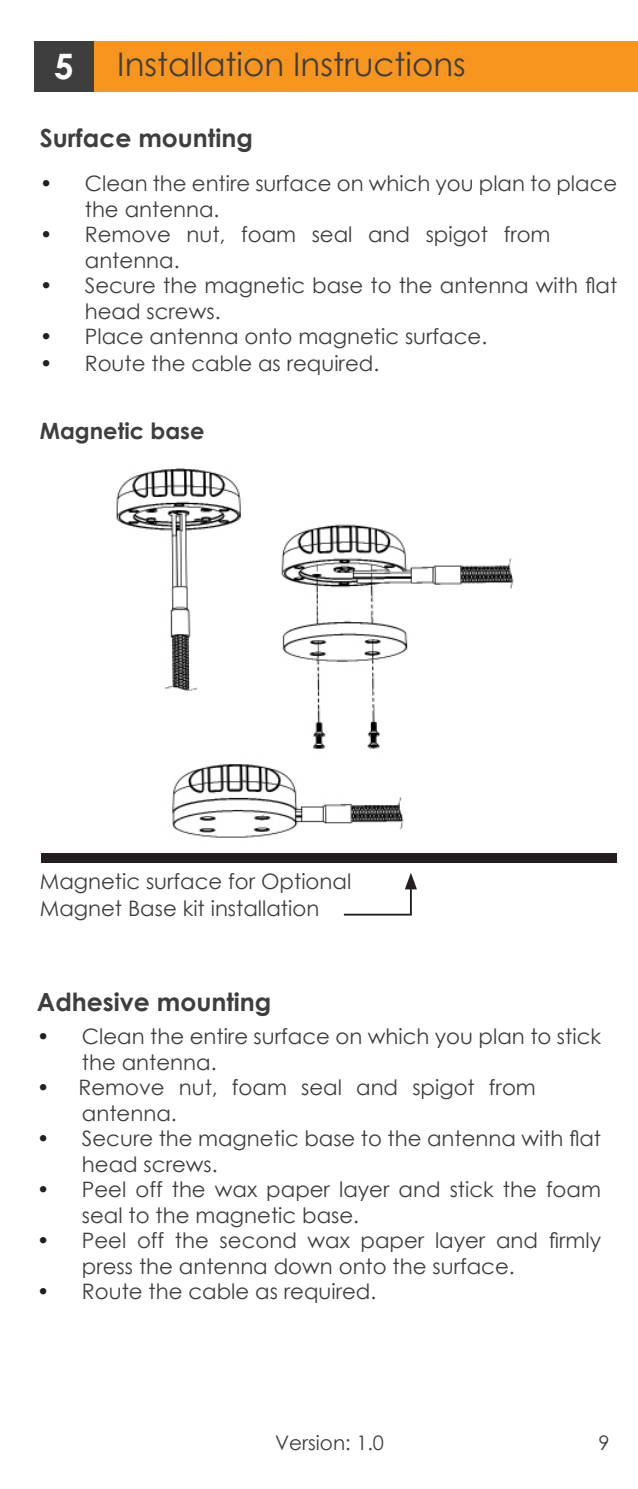
<style>
.page{position:relative;width:638px;height:1489px;background:#fff}
.page>*{position:absolute;margin:0;border:0;box-sizing:border-box;transform-origin:0 0}
.t1{font:700 35px "Century Gothic";color:#fff}
.t2{font:32.5px "Century Gothic";color:#3e3e3f}
.t3{font:700 25px "Century Gothic";color:#3e3e3f}
.t4{font:700 22.5px "Century Gothic";color:#3e3e3f}
.t5{font:21.25px/25.5px "Century Gothic";color:#3e3e3f}
.t6{font:20px "Century Gothic";color:#3e3e3f}
.s1{color:#231f20}
</style>
<div class="page">
<div style="left:35px;top:42px;width:60px;height:50px;background:#3e3e3f"></div>
<div style="left:95px;top:42px;width:543px;height:50px;background:#f7951f"></div>
<img style="left:116px;top:468px;width:398px;height:370px">
<div style="left:41px;top:853px;width:575px;height:10px;background:#231f20"></div>
<svg style="left:343px;top:873px;width:74px;height:43px"></svg>
<p class="t1" style="left:54px;top:39px;width:21px">5</p>
<p class="t2" style="left:117px;top:41px;width:350px">Installation Instructions</p>
<p class="t3" style="left:40px;top:119px;width:214px">Surface mounting</p>
<p class="t5" style="left:85px;top:170px;width:534px;text-indent:-45px"><span class="s1">•</span> Clean the entire surface on which you plan to place the antenna.</p>
<p class="t5" style="left:85px;top:221px;width:467px;text-indent:-45px"><span class="s1">•</span> Remove nut, foam seal and spigot from antenna.</p>
<p class="t5" style="left:85px;top:272px;width:534px;text-indent:-45px"><span class="s1">•</span> Secure the magnetic base to the antenna with flat head screws.</p>
<p class="t5" style="left:40px;top:323px;width:449px"><span class="s1">•</span> Place antenna onto magnetic surface.</p>
<p class="t5" style="left:40px;top:350px;width:341px"><span class="s1">•</span> Route the cable as required.</p>
<p class="t4" style="left:40px;top:413px;width:166px">Magnetic base</p>
<p class="t5" style="left:40px;top:867px;width:313px">Magnetic surface for Optional</p>
<p class="t5" style="left:40px;top:894px;width:281px">Magnet Base kit installation</p>
<p class="t3" style="left:37px;top:983px;width:236px">Adhesive mounting</p>
<p class="t5" style="left:82px;top:1023px;width:521px;text-indent:-45px"><span class="s1">•</span> Clean the entire surface on which you plan to stick the antenna.</p>
<p class="t5" style="left:82px;top:1074px;width:455px;text-indent:-45px"><span class="s1">•</span> Remove nut, foam seal and spigot from antenna.</p>
<p class="t5" style="left:82px;top:1125px;width:520px;text-indent:-45px"><span class="s1">•</span> Secure the magnetic base to the antenna with flat head screws.</p>
<p class="t5" style="left:82px;top:1176px;width:520px;text-indent:-45px"><span class="s1">•</span> Peel off the wax paper layer and stick the foam seal to the magnetic base.</p>
<p class="t5" style="left:82px;top:1227px;width:520px;text-indent:-45px"><span class="s1">•</span> Peel off the second wax paper layer and firmly press the antenna down onto the surface.</p>
<p class="t5" style="left:37px;top:1278px;width:341px"><span class="s1">•</span> Route the cable as required.</p>
<p class="t6" style="left:275px;top:1428px;width:110px">Version: 1.0</p>
<p class="t6" style="left:598px;top:1428px;width:13px">9</p>
</div>
